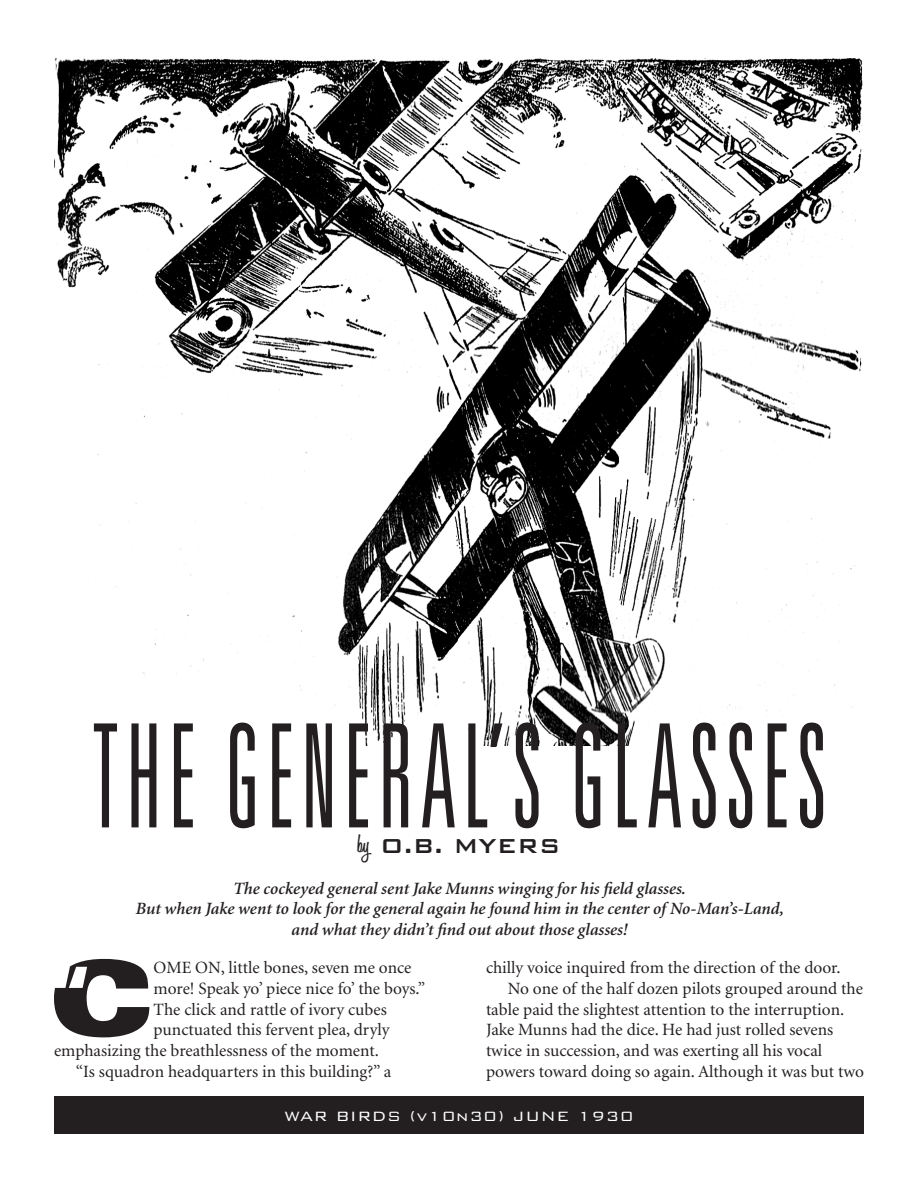
<style>
.page{position:relative;width:918px;height:1188px;background:#fff}
.page>*{position:absolute;margin:0;border:0;box-sizing:border-box;transform-origin:0 0}
.t1{font:300 ultra-condensed 144px "Univers";letter-spacing:.06em;color:#231f20;scale:.75 1}
.t2{font:900 expanded 103.2px "Univers";color:#231f20}
.t3{font:900 expanded 77.4px "Univers";color:#fff;scale:.67 1}
.t4{font:500 27px "Bank Gothic BT";color:#231f20}
.t5{font:300 18px "Bank Gothic BT";letter-spacing:.04em;color:#fff}
.t6{font:17.25px/20.7px "Minion";color:#231f20}
.t7{font:italic 600 17.25px/20.7px "Minion";color:#231f20;text-align:center}
.s1{font-family:"Honey Script";font-weight:600}
</style>
<div class="page">
<img style="left:54px;top:58px;width:809px;height:687px">
<div style="left:54px;top:1096px;width:810px;height:38px;background:#231f20"></div>
<p class="t1" style="left:91px;top:701px;width:982px">THE GENERAL’S GLASSES</p>
<p class="t4" style="left:357px;top:832px;width:205px"><span class="s1">by</span> O.B. MYERS</p>
<p class="t7" style="left:135px;top:878px;width:650px">The cockeyed general sent Jake Munns winging for his field glasses.<br>But when Jake went to look for the general again he found him in the center of No-Man’s-Land, and what they didn’t find out about those glasses!</p>
<p class="t2" style="left:49px;top:937px;width:106px">C</p>
<p class="t6" style="left:154px;top:958px;width:259px">OME ON, little bones, seven me once</p>
<p class="t6" style="left:486px;top:958px;width:356px">chilly voice inquired from the direction of the door.</p>
<p class="t6" style="left:486px;top:979px;width:379px;text-indent:22px">No one of the half dozen pilots grouped around the table paid the slightest attention to the interruption.<br>Jake Munns had the dice. He had just rolled sevens twice in succession, and was exerting all his vocal powers toward doing so again. Although it was but two</p>
<p class="t3" style="left:50px;top:949px;width:59px">“</p>
<p class="t6" style="left:154px;top:979px;width:273px">more! Speak yo’ piece nice fo’ the boys.”</p>
<p class="t6" style="left:154px;top:999px;width:235px">The click and rattle of ivory cubes</p>
<p class="t6" style="left:154px;top:1020px;width:237px">punctuated this fervent plea, dryly</p>
<p class="t6" style="left:54px;top:1041px;width:327px">emphasizing the breathlessness of the moment.</p>
<p class="t6" style="left:76px;top:1062px;width:317px">“Is squadron headquarters in this building?” a</p>
<p class="t5" style="left:284px;top:1106px;width:351px">WAR BIRDS (v10n30) JUNE 1930</p>
</div>
